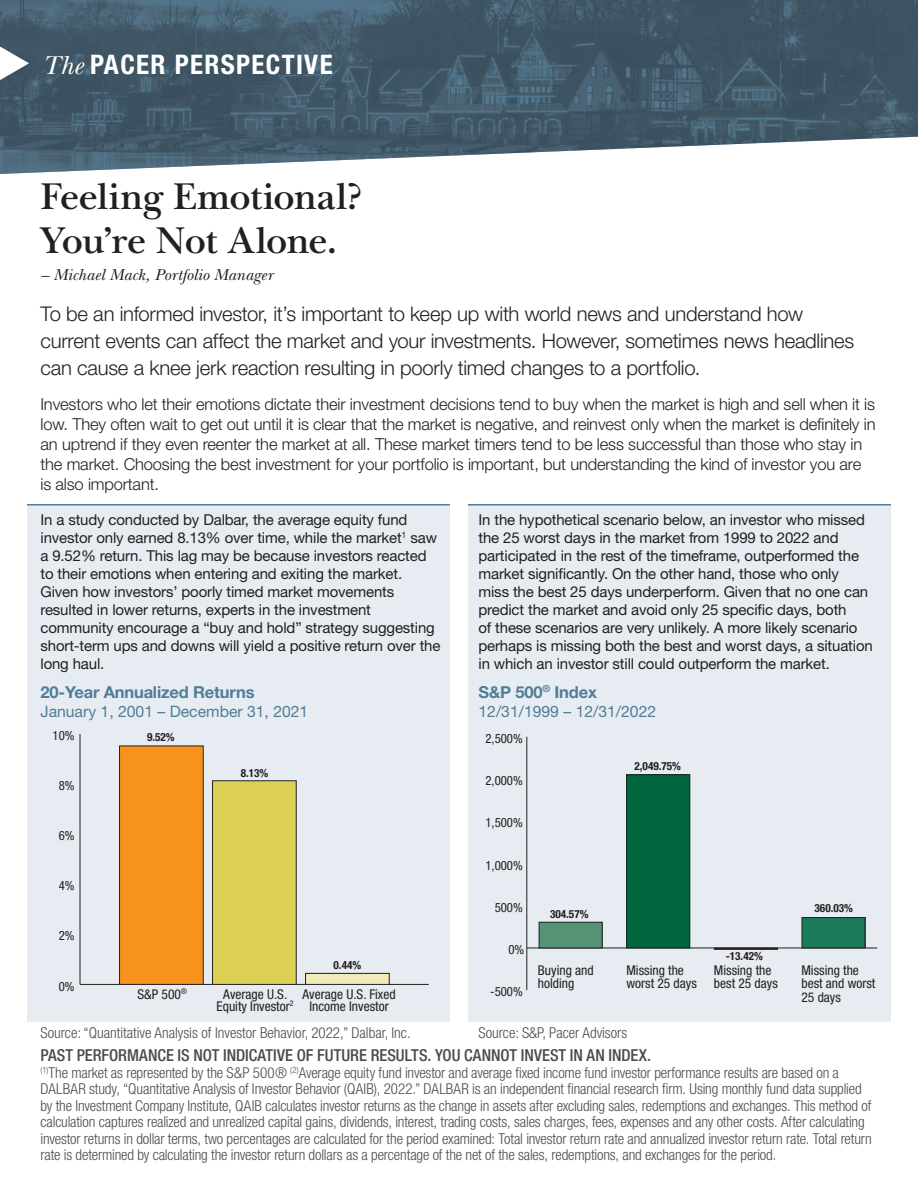
<style>
.page{position:relative;width:918px;height:1188px;background:#fff}
.page>*{position:absolute;margin:0;border:0;box-sizing:border-box;transform-origin:0 0}
.t1{font:600 39px/43.5px "New Baskerville ITC Pro";letter-spacing:-.015em;color:#231f20}
.t2{font:700 condensed 27px "Helvetica Neue LT Std";letter-spacing:.05em;color:#fff}
.t3{font:300 20.25px/27px "Helvetica Neue LT Std";letter-spacing:-.01em;color:#231f20}
.t4{font:300 16.5px/19.8px "Helvetica Neue LT Std";letter-spacing:-.01em;color:#231f20}
.t5{font:500 condensed 16.5px "Helvetica Neue LT Std";color:#4b4c4d}
.t6{font:700 16.5px "Helvetica Neue LT Std";letter-spacing:-.01em;color:#517d98}
.t7{font:italic 16.5px "New Baskerville ITC Pro";color:#231f20}
.t8{font:15.75px "Helvetica Neue LT Std";color:#517d98}
.t9{font:300 condensed 15px/16.5px "Helvetica Neue LT Std";letter-spacing:-.01em;color:#4b4c4d}
.t10{font:15px/18px "Helvetica Neue LT Std";letter-spacing:-.01em;color:#231f20}
.t11{font:condensed 13.5px/13.5px "Helvetica Neue LT Std";color:#231f20}
.t12{font:condensed 13.5px/12px "Helvetica Neue";color:#231f20;text-align:center}
.t13{font:condensed 12.75px "Helvetica Neue LT Std";color:#231f20}
.t14{font:condensed 12.75px "Helvetica Neue";color:#231f20}
.t15{font:700 condensed 11.25px "Helvetica Neue LT Std";color:#231f20}
.t16{font:700 condensed 11.25px "Helvetica Neue";color:#231f20}
.s1{font-family:"New Baskerville ITC Pro";font-weight:400;font-style:italic;font-stretch:normal}
</style>
<div class="page">
<div style="left:468px;top:505px;width:423px;height:517px;background:#e6ecf1"></div>
<div style="left:27px;top:505px;width:423px;height:517px;background:#e6ecf1"></div>
<img style="left:0;top:0;width:918px;height:174px">
<svg style="left:0;top:46px;width:29px;height:34px"></svg>
<hr style="left:27px;top:504px;width:423px;height:2px;background:#517d98">
<hr style="left:80px;top:984px;width:349px;height:1px;background:#231f20">
<hr style="left:80px;top:734px;width:1px;height:250px;background:#231f20">
<div style="left:306px;top:973px;width:83px;height:11px;background:#f0ebb8"></div>
<div style="left:305px;top:973px;width:84px;height:12px;border:1px solid #231f20"></div>
<div style="left:213px;top:781px;width:83px;height:203px;background:#ddd155"></div>
<div style="left:212px;top:781px;width:84px;height:204px;border:1px solid #231f20"></div>
<div style="left:120px;top:746px;width:83px;height:238px;background:#f7931d"></div>
<div style="left:119px;top:746px;width:84px;height:239px;border:1px solid #231f20"></div>
<hr style="left:527px;top:948px;width:350px;height:1px;background:#231f20">
<hr style="left:527px;top:737px;width:1px;height:253px;background:#231f20">
<div style="left:539px;top:922px;width:63px;height:26px;background:#579377"></div>
<div style="left:539px;top:922px;width:63px;height:26px;border:1px solid #231f20"></div>
<div style="left:627px;top:775px;width:63px;height:173px;background:#00673e"></div>
<div style="left:627px;top:775px;width:63px;height:173px;border:1px solid #231f20"></div>
<div style="left:714px;top:948px;width:64px;height:1px;border:1px solid #231f20"></div>
<div style="left:802px;top:918px;width:63px;height:30px;background:#197b59"></div>
<div style="left:802px;top:917px;width:63px;height:31px;border:1px solid #231f20"></div>
<hr style="left:468px;top:504px;width:423px;height:2px;background:#517d98">
<h2 class="t2" style="left:42px;top:49px;width:292px"><span class="s1">The</span> PACER PERSPECTIVE</h2>
<h1 class="t1" style="left:40px;top:175px;width:323px">Feeling Emotional?<br>You’re Not Alone.</h1>
<p class="t7" style="left:40px;top:265px;width:234px">– Michael Mack, Portfolio Manager</p>
<p class="t3" style="left:40px;top:300px;width:815px">To be an informed investor, it’s important to keep up with world news and understand how current events can affect the market and your investments. However, sometimes news headlines can cause a knee jerk reaction resulting in poorly timed changes to a portfolio.</p>
<p class="t4" style="left:40px;top:394px;width:837px">Investors who let their emotions dictate their investment decisions tend to buy when the market is high and sell when it is low. They often wait to get out until it is clear that the market is negative, and reinvest only when the market is definitely in an uptrend if they even reenter the market at all. These market timers tend to be less successful than those who stay in the market. Choosing the best investment for your portfolio is important, but understanding the kind of investor you are is also important.</p>
<p class="t10" style="left:40px;top:510px;width:402px">In a study conducted by Dalbar, the average equity fund investor only earned 8.13% over time, while the market<sup>1</sup> saw a 9.52% return. This lag may be because investors reacted to their emotions when entering and exiting the market.<br>Given how investors’ poorly timed market movements resulted in lower returns, experts in the investment community encourage a “buy and hold” strategy suggesting short-term ups and downs will yield a positive return over the long haul.</p>
<p class="t6" style="left:40px;top:682px;width:216px">20-Year Annualized Returns</p>
<p class="t8" style="left:40px;top:701px;width:269px">January 1, 2001 – December 31, 2021</p>
<p class="t14" style="left:53px;top:728px;width:23px">10%</p>
<p class="t14" style="left:59px;top:778px;width:17px">8%</p>
<p class="t14" style="left:59px;top:828px;width:17px">6%</p>
<p class="t14" style="left:59px;top:878px;width:17px">4%</p>
<p class="t14" style="left:59px;top:929px;width:17px">2%</p>
<p class="t16" style="left:147px;top:730px;width:29px">9.52%</p>
<p class="t16" style="left:241px;top:766px;width:29px">8.13%</p>
<p class="t10" style="left:478px;top:510px;width:396px">In the hypothetical scenario below, an investor who missed the 25 worst days in the market from 1999 to 2022 and participated in the rest of the timeframe, outperformed the market significantly. On the other hand, those who only miss the best 25 days underperform. Given that no one can predict the market and avoid only 25 specific days, both<br>of these scenarios are very unlikely. A more likely scenario perhaps is missing both the best and worst days, a situation in which an investor still could outperform the market.</p>
<p class="t6" style="left:478px;top:682px;width:120px">S&amp;P 500<sup>®</sup> Index</p>
<p class="t8" style="left:478px;top:701px;width:179px">12/31/1999 – 12/31/2022</p>
<p class="t13" style="left:486px;top:731px;width:39px">2,500%</p>
<p class="t13" style="left:486px;top:773px;width:39px">2,000%</p>
<p class="t13" style="left:486px;top:815px;width:39px">1,500%</p>
<p class="t13" style="left:486px;top:858px;width:39px">1,000%</p>
<p class="t13" style="left:495px;top:900px;width:30px">500%</p>
<p class="t15" style="left:550px;top:907px;width:40px">304.57%</p>
<p class="t15" style="left:635px;top:759px;width:48px">2,049.75%</p>
<p class="t15" style="left:815px;top:902px;width:40px">360.03%</p>
<p class="t14" style="left:59px;top:979px;width:17px">0%</p>
<p class="t12" style="left:138px;top:988px;width:51px">S&amp;P 500<sup>®</sup></p>
<p class="t13" style="left:508px;top:942px;width:17px">0%</p>
<p class="t16" style="left:334px;top:958px;width:29px">0.44%</p>
<p class="t11" style="left:538px;top:963px;width:57px">Buying and holding</p>
<p class="t13" style="left:490px;top:984px;width:34px">-500%</p>
<p class="t12" style="left:217px;top:988px;width:78px">Average U.S.<br>Equity Investor<sup>2</sup></p>
<p class="t12" style="left:303px;top:988px;width:95px">Average U.S. Fixed<br>Income Investor</p>
<p class="t15" style="left:726px;top:950px;width:39px">-13.42%</p>
<p class="t11" style="left:626px;top:963px;width:72px">Missing the worst 25 days</p>
<p class="t11" style="left:714px;top:963px;width:65px">Missing the best 25 days</p>
<p class="t11" style="left:801px;top:963px;width:75px">Missing the best and worst<br>25 days</p>
<p class="t9" style="left:40px;top:1025px;width:372px">Source: “Quantitative Analysis of Investor Behavior, 2022,” Dalbar, Inc.</p>
<p class="t9" style="left:478px;top:1025px;width:150px">Source: S&amp;P, Pacer Advisors</p>
<p class="t5" style="left:40px;top:1046px;width:612px">PAST PERFORMANCE IS NOT INDICATIVE OF FUTURE RESULTS. YOU CANNOT INVEST IN AN INDEX.</p>
<p class="t9" style="left:40px;top:1064px;width:833px"><sup>(1)</sup>The market as represented by the S&amp;P 500® <sup>(2)</sup>Average equity fund investor and average fixed income fund investor performance results are based on a DALBAR study, “Quantitative Analysis of Investor Behavior (QAIB), 2022.” DALBAR is an independent financial research firm. Using monthly fund data supplied by the Investment Company Institute, QAIB calculates investor returns as the change in assets after excluding sales, redemptions and exchanges. This method of calculation captures realized and unrealized capital gains, dividends, interest, trading costs, sales charges, fees, expenses and any other costs. After calculating investor returns in dollar terms, two percentages are calculated for the period examined: Total investor return rate and annualized investor return rate. Total return rate is determined by calculating the investor return dollars as a percentage of the net of the sales, redemptions, and exchanges for the period.</p>
</div>
